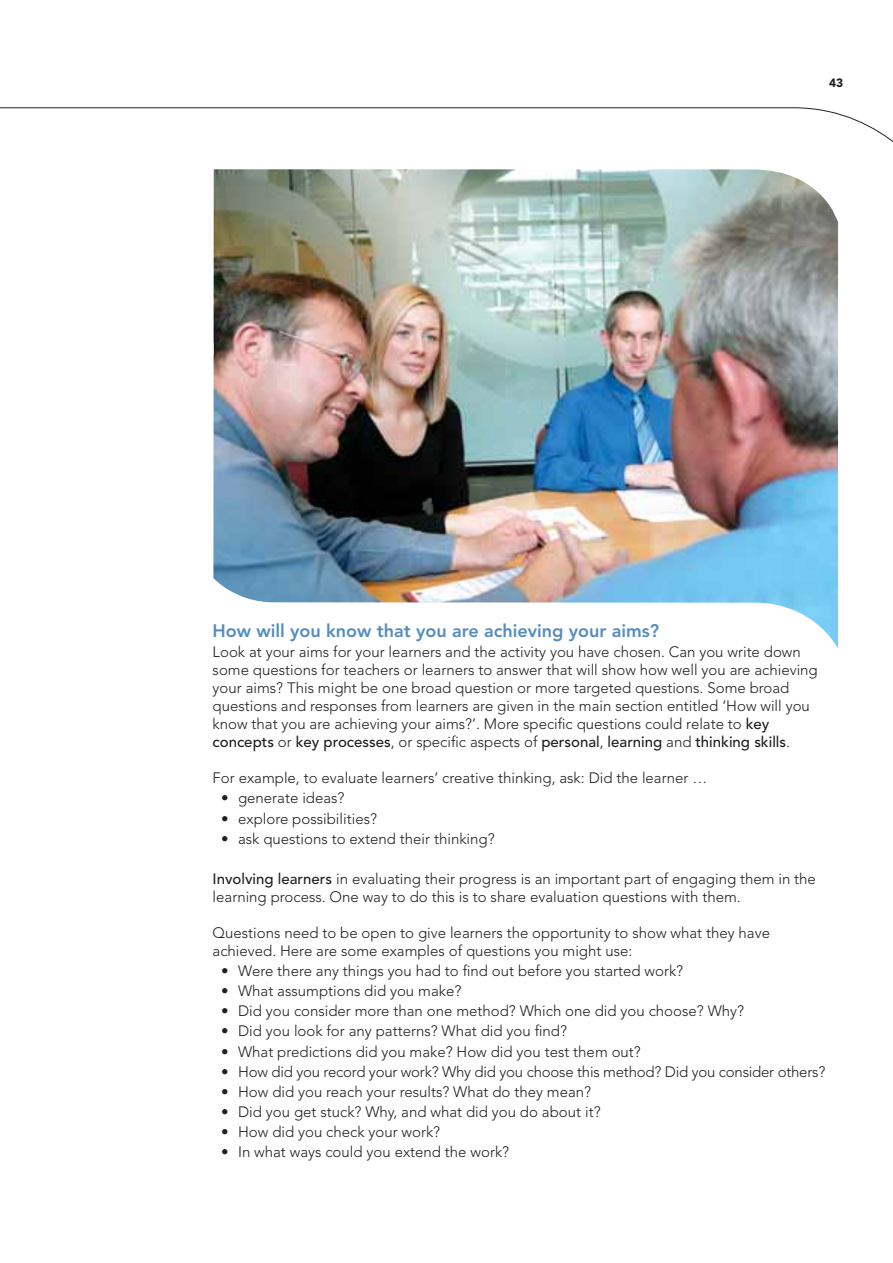
<style>
.page{position:relative;width:893px;height:1263px;background:#fff}
.page>*{position:absolute;margin:0;border:0;box-sizing:border-box;transform-origin:0 0}
.t1{font:800 18px "Avenir LT Std";color:#568dbc}
.t2{font:300 15px/18px "Avenir LT Std";color:#231f20}
.t3{font:900 12px "Avenir LT Std";color:#231f20}
.s1{font-weight:500}
</style>
<div class="page">
<svg style="left:1px;top:107px;width:892px;height:35px"></svg>
<img style="left:213px;top:169px;width:625px;height:175px">
<img style="left:213px;top:344px;width:625px;height:304px">
<p class="t3" style="left:829px;top:76px;width:16px">43</p>
<p class="t1" style="left:213px;top:623px;width:448px">How will you know that you are achieving your aims?</p>
<p class="t2" style="left:213px;top:644px;width:607px">Look at your aims for your learners and the activity you have chosen. Can you write down some questions for teachers or learners to answer that will show how well you are achieving your aims? This might be one broad question or more targeted questions. Some broad questions and responses from learners are given in the main section entitled ‘How will you know that you are achieving your aims?’. More specific questions could relate to <span class="s1">key concepts</span> or <span class="s1">key processes</span>, or specific aspects of <span class="s1">personal</span>, <span class="s1">learning</span> and <span class="s1">thinking skills</span>.</p>
<p class="t2" style="left:213px;top:770px;width:496px">For example, to evaluate learners’ creative thinking, ask: Did the learner …</p>
<p class="t2" style="left:221px;top:790px;width:125px">• generate ideas?</p>
<p class="t2" style="left:221px;top:811px;width:157px">• explore possibilities?</p>
<p class="t2" style="left:221px;top:831px;width:275px">• ask questions to extend their thinking?</p>
<p class="t2" style="left:213px;top:871px;width:605px"><span class="s1">Involving learners</span> in evaluating their progress is an important part of engaging them in the learning process. One way to do this is to share evaluation questions with them.</p>
<p class="t2" style="left:213px;top:925px;width:559px">Questions need to be open to give learners the opportunity to show what they have achieved. Here are some examples of questions you might use:</p>
<p class="t2" style="left:221px;top:963px;width:464px">• Were there any things you had to find out before you started work?</p>
<p class="t2" style="left:221px;top:983px;width:242px">• What assumptions did you make?</p>
<p class="t2" style="left:221px;top:1003px;width:524px">• Did you consider more than one method? Which one did you choose? Why?</p>
<p class="t2" style="left:221px;top:1023px;width:347px">• Did you look for any patterns? What did you find?</p>
<p class="t2" style="left:221px;top:1044px;width:421px">• What predictions did you make? How did you test them out?</p>
<p class="t2" style="left:221px;top:1064px;width:606px">• How did you record your work? Why did you choose this method? Did you consider others?</p>
<p class="t2" style="left:221px;top:1084px;width:372px">• How did you reach your results? What do they mean?</p>
<p class="t2" style="left:221px;top:1104px;width:381px">• Did you get stuck? Why, and what did you do about it?</p>
<p class="t2" style="left:221px;top:1124px;width:221px">• How did you check your work?</p>
<p class="t2" style="left:221px;top:1144px;width:290px">• In what ways could you extend the work?</p>
</div>
